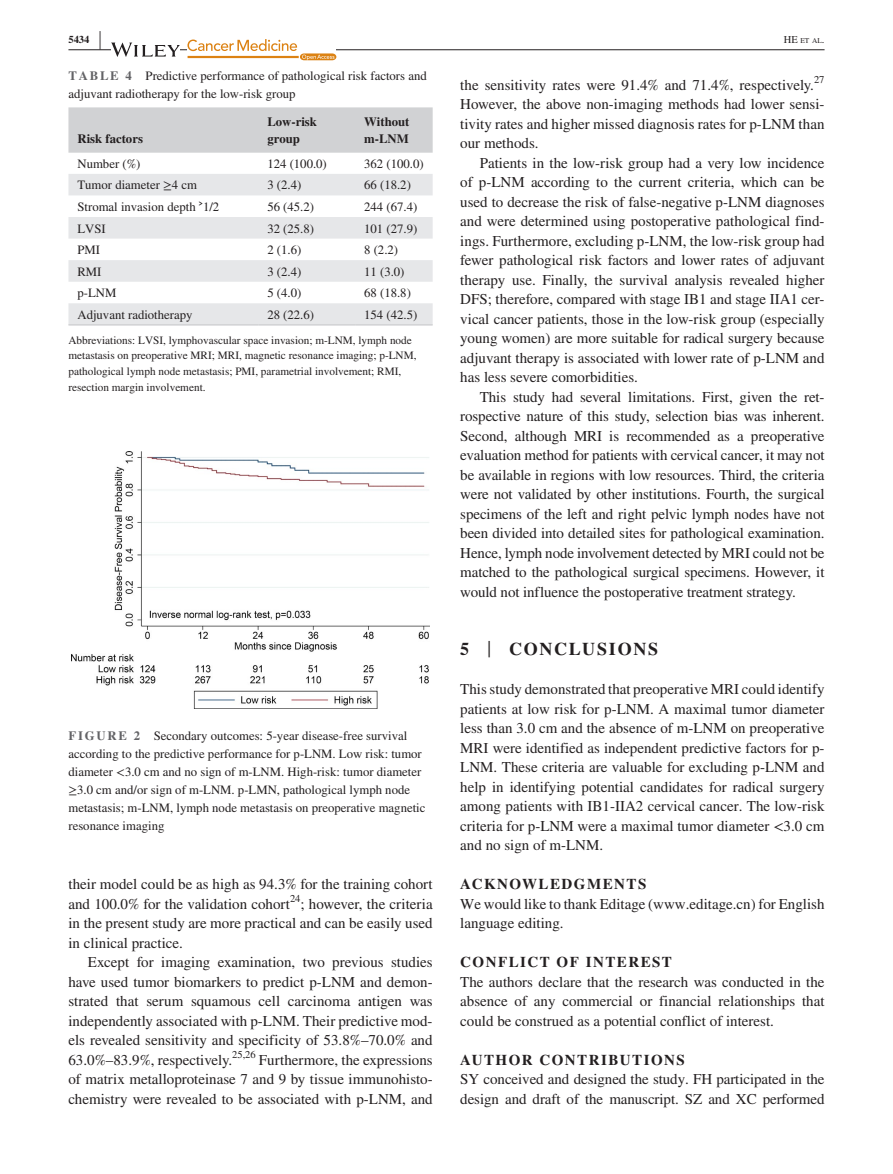
<style>
.page{position:relative;width:893px;height:1174px;background:#fff}
.page>*{position:absolute;margin:0;border:0;box-sizing:border-box;transform-origin:0 0}
.t1{font:700 25.95px "STIX";color:#231f20;scale:.36 1}
.t2{font:700 18px "STIX";letter-spacing:.1em;color:#231f20}
.t3{font:15px/19.5px "STIX";color:#231f20;text-align:justify}
.t4{font:700 15px "STIX";letter-spacing:.1em;color:#231f20}
.t5{font:12.75px/18px "STIX";color:#231f20}
.t6{font:700 12.75px/17.2px "STIX";color:#231f20}
.t7{font:11.25px/15.8px "STIX";color:#231f20}
.t8{font:10.5px "STIX";color:#231f20}
.t9{font:700 10.5px "STIX";color:#231f20}
.t10{font:7.35px "STIX";color:#231f20}
.s1{font-size:10.5px}
.s2{font-weight:700;color:#636366}
.s3{font-weight:400;font-size:23.7px}
</style>
<div class="page">
<hr style="left:68px;top:49px;width:756px;height:1px;background:#231f20">
<svg style="left:111px;top:43px;width:69px;height:14px"></svg>
<svg style="left:187px;top:39px;width:149px;height:21px"></svg>
<div style="left:68px;top:107px;width:365px;height:46px;background:#d1d2d4"></div>
<svg style="left:68px;top:174px;width:365px;height:150px;fill:#e6e7e9"></svg>
<hr style="left:68px;top:324px;width:190px;height:1px;background:#d1d2d4">
<hr style="left:258px;top:324px;width:97px;height:1px;background:#d1d2d4">
<hr style="left:355px;top:324px;width:78px;height:1px;background:#d1d2d4">
<img style="left:72px;top:451px;width:357px;height:257px">
<p class="t9" style="left:68px;top:33px;width:22px">5434</p>
<h1 class="t1" style="left:99px;top:25px;width:7px">|</h1>
<p class="t10" style="left:784px;top:35px;width:42px"><span class="s1">HE</span> et al<span class="s1">.</span></p>
<p class="t5" style="left:68px;top:67px;width:360px"><span class="s2">TABLE 4</span> Predictive performance of pathological risk factors and adjuvant radiotherapy for the low-risk group</p>
<p class="t6" style="left:77px;top:130px;width:67px">Risk factors</p>
<p class="t6" style="left:267px;top:113px;width:51px">Low-risk group</p>
<p class="t6" style="left:364px;top:113px;width:47px">Without m-LNM</p>
<p class="t5" style="left:77px;top:155px;width:64px">Number (%)</p>
<p class="t5" style="left:267px;top:155px;width:61px">124 (100.0)</p>
<p class="t5" style="left:364px;top:155px;width:61px">362 (100.0)</p>
<p class="t5" style="left:77px;top:177px;width:121px">Tumor diameter ≥4 cm</p>
<p class="t5" style="left:267px;top:177px;width:35px">3 (2.4)</p>
<p class="t5" style="left:364px;top:177px;width:48px">66 (18.2)</p>
<p class="t5" style="left:77px;top:199px;width:143px">Stromal invasion depth ˃1/2</p>
<p class="t5" style="left:267px;top:199px;width:48px">56 (45.2)</p>
<p class="t5" style="left:364px;top:199px;width:55px">244 (67.4)</p>
<p class="t5" style="left:77px;top:220px;width:30px">LVSI</p>
<p class="t5" style="left:267px;top:220px;width:48px">32 (25.8)</p>
<p class="t5" style="left:364px;top:220px;width:55px">101 (27.9)</p>
<p class="t5" style="left:77px;top:242px;width:24px">PMI</p>
<p class="t5" style="left:267px;top:242px;width:35px">2 (1.6)</p>
<p class="t5" style="left:364px;top:242px;width:35px">8 (2.2)</p>
<p class="t5" style="left:77px;top:263px;width:26px">RMI</p>
<p class="t5" style="left:267px;top:263px;width:35px">3 (2.4)</p>
<p class="t5" style="left:364px;top:263px;width:42px">11 (3.0)</p>
<p class="t5" style="left:77px;top:285px;width:40px">p-LNM</p>
<p class="t5" style="left:267px;top:285px;width:35px">5 (4.0)</p>
<p class="t5" style="left:364px;top:285px;width:48px">68 (18.8)</p>
<p class="t5" style="left:77px;top:306px;width:117px">Adjuvant radiotherapy</p>
<p class="t5" style="left:267px;top:306px;width:48px">28 (22.6)</p>
<p class="t5" style="left:364px;top:306px;width:55px">154 (42.5)</p>
<p class="t7" style="left:68px;top:333px;width:350px">Abbreviations: LVSI, lymphovascular space invasion; m-LNM, lymph node metastasis on preoperative MRI; MRI, magnetic resonance imaging; p-LNM, pathological lymph node metastasis; PMI, parametrial involvement; RMI, resection margin involvement.</p>
<p class="t5" style="left:68px;top:727px;width:358px"><span class="s2">FIGURE 2</span> Secondary outcomes: 5-year disease-free survival according to the predictive performance for p-LNM. Low risk: tumor diameter &lt;3.0 cm and no sign of m-LNM. High-risk: tumor diameter ≥3.0 cm and/or sign of m-LNM. p-LMN, pathological lymph node metastasis; m-LNM, lymph node metastasis on preoperative magnetic resonance imaging</p>
<p class="t3" style="left:68px;top:875px;width:366px">their model could be as high as 94.3% for the training cohort and 100.0% for the validation cohort</p>
<p class="t8" style="left:290px;top:891px;width:12px">24</p>
<p class="t3" style="left:68px;top:895px;width:366px;text-indent:232px">; however, the criteria in the present study are more practical and can be easily used in clinical practice.</p>
<p class="t3" style="left:68px;top:953px;width:366px;text-indent:20px">Except for imaging examination, two previous studies have used tumor biomarkers to predict p-LNM and demon&shy;strated that serum squamous cell carcinoma antigen was independently associated with p-LNM. Their predictive mod&shy;els revealed sensitivity and specificity of 53.8%–70.0% and 63.0%–83.9%, respectively.</p>
<p class="t8" style="left:232px;top:1047px;width:25px">25,26</p>
<p class="t3" style="left:68px;top:1051px;width:366px;text-indent:190px">Furthermore, the expressions of matrix metalloproteinase 7 and 9 by tissue immunohisto&shy;chemistry were revealed to be associated with p-LNM, and</p>
<p class="t3" style="left:460px;top:76px;width:366px">the sensitivity rates were 91.4% and 71.4%, respectively.<sup>27<br></sup>However, the above non-imaging methods had lower sensi&shy;tivity rates and higher missed diagnosis rates for p-LNM than our methods.</p>
<p class="t3" style="left:460px;top:154px;width:366px;text-indent:19px">Patients in the low-risk group had a very low incidence of p-LNM according to the current criteria, which can be used to decrease the risk of false-negative p-LNM diagnoses and were determined using postoperative pathological find&shy;ings. Furthermore, excluding p-LNM, the low-risk group had fewer pathological risk factors and lower rates of adjuvant therapy use. Finally, the survival analysis revealed higher DFS; therefore, compared with stage IB1 and stage IIA1 cer&shy;vical cancer patients, those in the low-risk group (especially young women) are more suitable for radical surgery because adjuvant therapy is associated with lower rate of p-LNM and has less severe comorbidities.</p>
<p class="t3" style="left:460px;top:388px;width:366px;text-indent:20px">This study had several limitations. First, given the ret&shy;rospective nature of this study, selection bias was inherent.<br>Second, although MRI is recommended as a preoperative evaluation method for patients with cervical cancer, it may not be available in regions with low resources. Third, the criteria were not validated by other institutions. Fourth, the surgical specimens of the left and right pelvic lymph nodes have not been divided into detailed sites for pathological examination.<br>Hence, lymph node involvement detected by MRI could not be matched to the pathological surgical specimens. However, it would not influence the postoperative treatment strategy.</p>
<p class="t2" style="left:460px;top:638px;width:199px">5 <span class="s3">|</span> CONCLUSIONS</p>
<p class="t3" style="left:460px;top:680px;width:366px">This study demonstrated that preoperative MRI could identify patients at low risk for p-LNM. A maximal tumor diameter less than 3.0 cm and the absence of m-LNM on preoperative MRI were identified as independent predictive factors for p-LNM. These criteria are valuable for excluding p-LNM and help in identifying potential candidates for radical surgery among patients with IB1-IIA2 cervical cancer. The low-risk criteria for p-LNM were a maximal tumor diameter &lt;3.0 cm and no sign of m-LNM.</p>
<p class="t4" style="left:460px;top:875px;width:188px">ACKNOWLEDGMENTS</p>
<p class="t3" style="left:460px;top:895px;width:366px">We would like to thank Editage (www.editage.cn) for English language editing.</p>
<p class="t4" style="left:460px;top:953px;width:213px">CONFLICT OF INTEREST</p>
<p class="t3" style="left:460px;top:973px;width:366px">The authors declare that the research was conducted in the absence of any commercial or financial relationships that could be construed as a potential conflict of interest.</p>
<p class="t4" style="left:460px;top:1051px;width:226px">AUTHOR CONTRIBUTIONS</p>
<p class="t3" style="left:460px;top:1070px;width:366px">SY conceived and designed the study. FH participated in the design and draft of the manuscript. SZ and XC performed</p>
</div>
